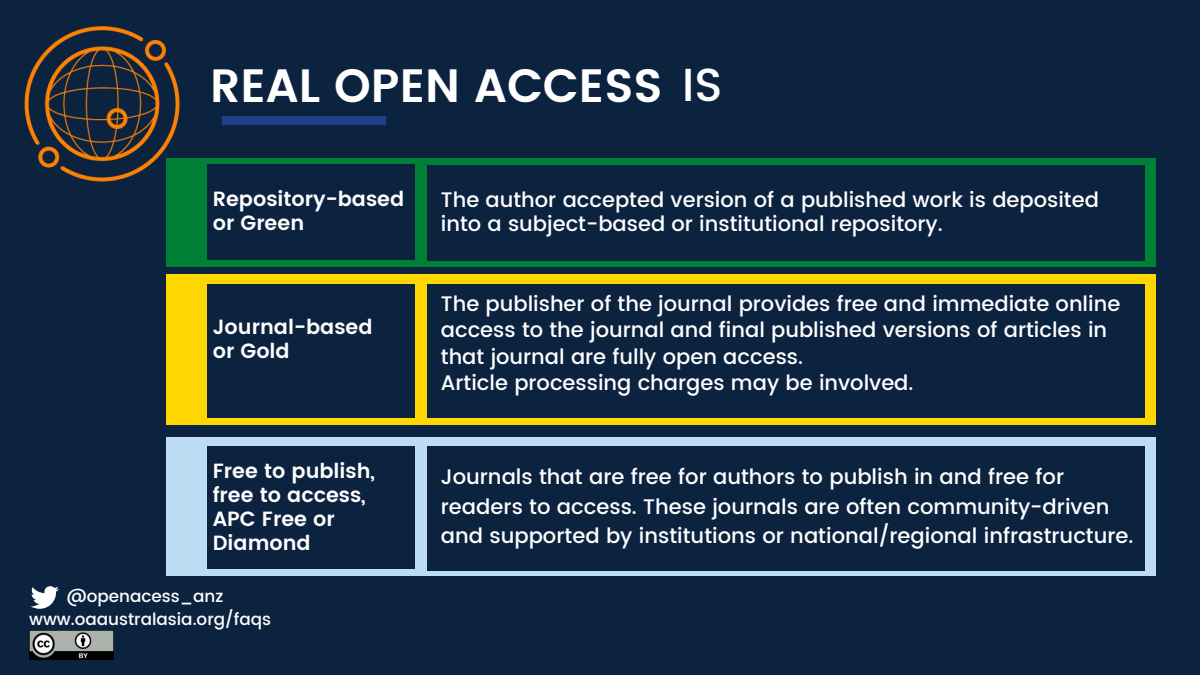
<style>
.page{position:relative;width:1200px;height:675px;background:#0c2340}
.page>*{position:absolute;margin:0;border:0;box-sizing:border-box;transform-origin:0 0}
.t1{font:600 46.7px "Poppins";color:#fff}
.t2{font:500 21.1px/29.2px "Poppins";color:#fff}
.t3{font:500 21px/26.2px "Poppins";color:#fff}
.t4{font:600 20.6px/24px "Poppins";color:#fff}
.t5{font:500 16.8px "Poppins";color:#fff}
.s1{font-weight:500;font-size:46.2px}
</style>
<div class="page">
<div style="left:222px;top:116px;width:164px;height:9px;background:#1d4289"></div>
<img style="left:24px;top:26px;width:156px;height:156px">
<div style="left:166px;top:158px;width:989px;height:108px;background:#008037"></div>
<div style="left:207px;top:165px;width:208px;height:95px;background:#0c2340"></div>
<div style="left:166px;top:274px;width:989px;height:151px;background:#ffd700"></div>
<div style="left:207px;top:285px;width:208px;height:133px;background:#0c2340"></div>
<div style="left:166px;top:437px;width:989px;height:139px;background:#bdddf4"></div>
<div style="left:207px;top:446px;width:208px;height:123px;background:#0c2340"></div>
<div style="left:428px;top:166px;width:717px;height:95px;background:#0c2340"></div>
<svg style="left:31px;top:586px;width:28px;height:23px"></svg>
<img style="left:29px;top:630px;width:84px;height:29px">
<div style="left:428px;top:285px;width:717px;height:133px;background:#0c2340"></div>
<div style="left:428px;top:446px;width:717px;height:125px;background:#0c2340"></div>
<p class="t1" style="left:210px;top:58px;width:514px">REAL OPEN ACCESS <span class="s1">IS</span></p>
<p class="t4" style="left:213px;top:187px;width:193px">Repository-based</p>
<p class="t4" style="left:213px;top:211px;width:93px">or Green</p>
<p class="t4" style="left:213px;top:315px;width:161px">Journal-based</p>
<p class="t4" style="left:213px;top:339px;width:79px">or Gold</p>
<p class="t4" style="left:213px;top:459px;width:164px">Free to publish, free to access,<br>APC Free or<br>Diamond</p>
<p class="t5" style="left:67px;top:586px;width:158px">@openacess_anz</p>
<p class="t5" style="left:29px;top:609px;width:243px">www.oaaustralasia.org/faqs</p>
<p class="t3" style="left:441px;top:187px;width:660px;line-height:24.8px">The author accepted version of a published work is deposited into a subject-based or institutional repository.</p>
<p class="t3" style="left:441px;top:291px;width:681px">The publisher of the journal provides free and immediate online access to the journal and final published versions of articles in that journal are fully open access.</p>
<p class="t3" style="left:441px;top:370px;width:474px">Article processing charges may be involved.</p>
<p class="t2" style="left:441px;top:462px;width:694px">Journals that are free for authors to publish in and free for readers to access. These journals are often community-driven and supported by institutions or national/regional infrastructure.</p>
</div>
